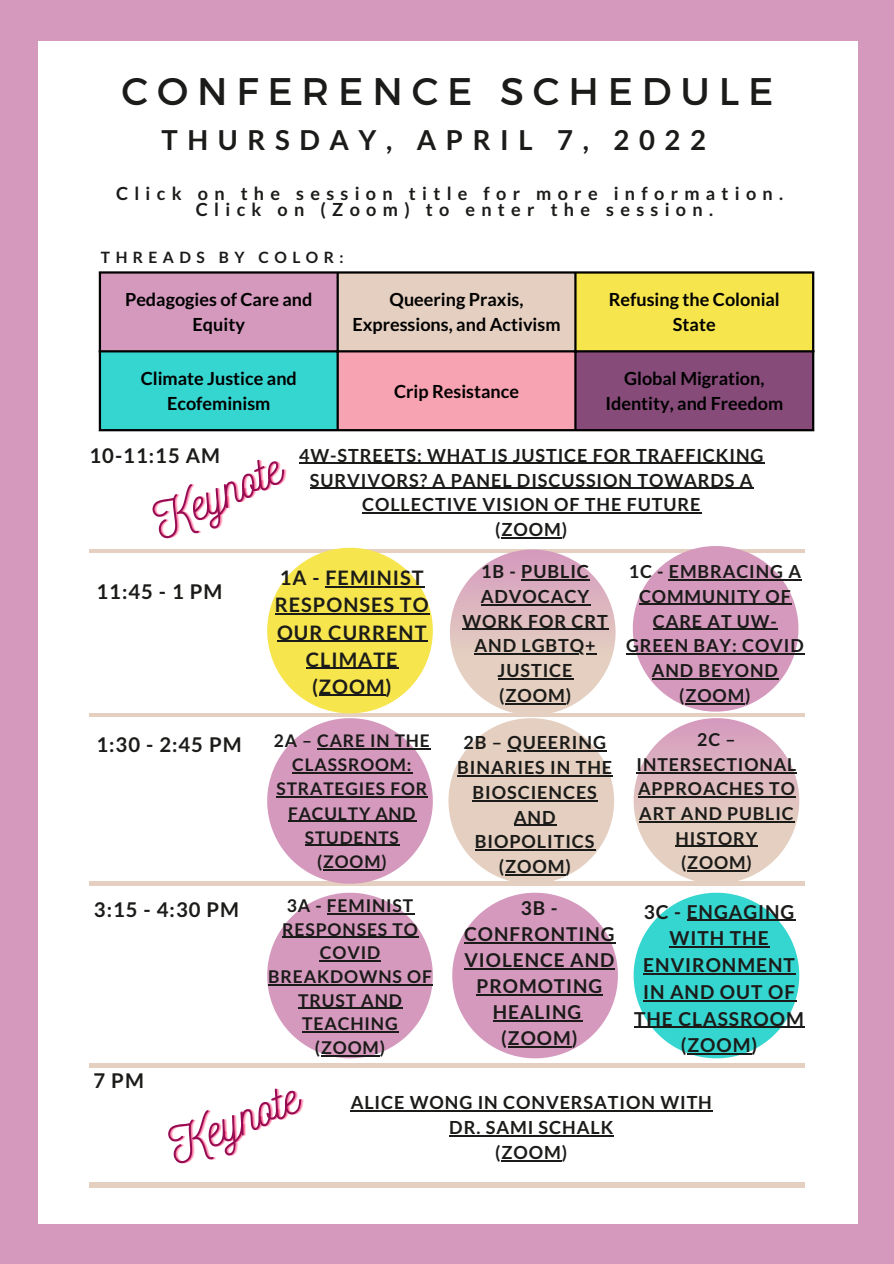
<style>
.page{position:relative;width:894px;height:1264px;background:#fff}
.page>*{position:absolute;margin:0;border:0;box-sizing:border-box;transform-origin:0 0}
.t1{font:47.85px "Nickainley";color:#960c53}
.t2{font:38.4px "Montserrat";letter-spacing:.23em;color:#1b1b19}
.t3{font:700 27.45px "Lato";letter-spacing:.35em;color:#1b1b19}
.t4{font:700 20.25px "Lato";letter-spacing:.05em;color:#1b1b19}
.t5{font:700 19.95px/27px "Lato";letter-spacing:.05em;color:#1b1b19;text-align:center}
.t6{font:700 19.2px/26.7px "Lato";letter-spacing:.05em;color:#1b1b19;text-align:center}
.t7{font:700 19.05px/26px "Lato";letter-spacing:.05em;color:#1b1b19;text-align:center}
.t8{font:700 18px/24.8px "Lato";letter-spacing:.05em;color:#1b1b19;text-align:center}
.t9{font:700 18px/24.8px "Lato";color:#000;text-align:center}
.t10{font:700 18px "Lato";letter-spacing:.35em;color:#1b1b19}
.t11{font:700 17.85px/24.8px "Lato";letter-spacing:.05em;color:#1b1b19;text-align:center}
.t12{font:700 17.7px/24.6px "Lato";letter-spacing:.05em;color:#1b1b19;text-align:center}
.t13{font:700 17.55px/23.7px "Lato";letter-spacing:.05em;color:#1b1b19;text-align:center}
.t14{font:700 17.4px/24.2px "Lato";letter-spacing:.05em;color:#1b1b19;text-align:center}
.t15{font:700 15.6px "Lato";letter-spacing:.35em;color:#1b1b19}
</style>
<div class="page">
<div style="left:0;top:0;width:893px;height:1263px;background:#d599be"></div>
<div style="left:38px;top:41px;width:818px;height:1182px;background:#fff"></div>
<hr style="left:89px;top:549px;width:715px;height:4px;background:#e4cfc0">
<hr style="left:89px;top:713px;width:715px;height:3px;background:#e4cfc0">
<hr style="left:89px;top:881px;width:715px;height:4px;background:#e4cfc0">
<hr style="left:89px;top:1063px;width:715px;height:4px;background:#e4cfc0">
<div style="left:89px;top:1182px;width:715px;height:6px;background:#e4cfc0"></div>
<div style="left:101px;top:273px;width:236px;height:77px;background:#d599be"></div>
<div style="left:338px;top:273px;width:236px;height:77px;background:#e4cfc0"></div>
<div style="left:576px;top:273px;width:236px;height:77px;background:#f6e54d"></div>
<div style="left:101px;top:352px;width:236px;height:77px;background:#35d5d0"></div>
<div style="left:338px;top:352px;width:236px;height:77px;background:#f7a3b1"></div>
<div style="left:576px;top:352px;width:236px;height:77px;background:#874b7a"></div>
<hr style="left:99px;top:273px;width:2px;height:156px;background:#000">
<hr style="left:336px;top:273px;width:3px;height:156px;background:#000">
<hr style="left:574px;top:273px;width:2px;height:156px;background:#000">
<hr style="left:811px;top:273px;width:3px;height:156px;background:#000">
<hr style="left:99px;top:271px;width:715px;height:2px;background:#000">
<hr style="left:99px;top:350px;width:715px;height:2px;background:#000">
<hr style="left:99px;top:429px;width:715px;height:2px;background:#000">
<hr style="left:299px;top:463px;width:465px;height:1px;background:#1b1b19">
<hr style="left:310px;top:487px;width:443px;height:2px;background:#1b1b19">
<hr style="left:362px;top:512px;width:339px;height:1px;background:#1b1b19">
<hr style="left:501px;top:537px;width:60px;height:1px;background:#1b1b19">
<svg style="left:632px;top:546px;width:166px;height:165px"></svg>
<hr style="left:668px;top:579px;width:133px;height:1px;background:#1b1b19">
<hr style="left:638px;top:604px;width:153px;height:1px;background:#1b1b19">
<hr style="left:652px;top:628px;width:125px;height:1px;background:#1b1b19">
<hr style="left:625px;top:653px;width:179px;height:1px;background:#1b1b19">
<hr style="left:651px;top:678px;width:127px;height:1px;background:#1b1b19">
<hr style="left:685px;top:703px;width:60px;height:1px;background:#1b1b19">
<svg style="left:267px;top:548px;width:165px;height:335px"></svg>
<hr style="left:317px;top:748px;width:113px;height:1px;background:#1b1b19">
<hr style="left:292px;top:772px;width:120px;height:1px;background:#1b1b19">
<hr style="left:276px;top:796px;width:152px;height:1px;background:#1b1b19">
<hr style="left:288px;top:820px;width:128px;height:1px;background:#1b1b19">
<hr style="left:305px;top:844px;width:94px;height:2px;background:#1b1b19">
<hr style="left:323px;top:869px;width:58px;height:1px;background:#1b1b19">
<svg style="left:448px;top:549px;width:167px;height:332px"></svg>
<hr style="left:507px;top:750px;width:99px;height:1px;background:#1b1b19">
<hr style="left:457px;top:775px;width:156px;height:1px;background:#1b1b19">
<hr style="left:472px;top:800px;width:125px;height:1px;background:#1b1b19">
<hr style="left:513px;top:824px;width:43px;height:1px;background:#1b1b19">
<hr style="left:475px;top:849px;width:120px;height:1px;background:#1b1b19">
<hr style="left:505px;top:874px;width:60px;height:1px;background:#1b1b19">
<svg style="left:633px;top:718px;width:166px;height:163px"></svg>
<hr style="left:636px;top:772px;width:161px;height:1px;background:#1b1b19">
<hr style="left:638px;top:796px;width:157px;height:1px;background:#1b1b19">
<hr style="left:639px;top:821px;width:155px;height:1px;background:#1b1b19">
<hr style="left:675px;top:845px;width:83px;height:1px;background:#1b1b19">
<hr style="left:687px;top:870px;width:59px;height:1px;background:#1b1b19">
<svg style="left:267px;top:892px;width:165px;height:166px"></svg>
<hr style="left:327px;top:913px;width:87px;height:1px;background:#1b1b19">
<hr style="left:282px;top:936px;width:136px;height:1px;background:#1b1b19">
<hr style="left:320px;top:960px;width:61px;height:1px;background:#1b1b19">
<hr style="left:268px;top:984px;width:164px;height:1px;background:#1b1b19">
<hr style="left:298px;top:1007px;width:104px;height:1px;background:#1b1b19">
<hr style="left:302px;top:1031px;width:96px;height:1px;background:#1b1b19">
<hr style="left:321px;top:1054px;width:59px;height:2px;background:#1b1b19">
<svg style="left:452px;top:892px;width:165px;height:166px"></svg>
<hr style="left:464px;top:942px;width:151px;height:1px;background:#1b1b19">
<hr style="left:464px;top:968px;width:151px;height:1px;background:#1b1b19">
<hr style="left:476px;top:994px;width:127px;height:1px;background:#1b1b19">
<hr style="left:492px;top:1020px;width:90px;height:1px;background:#1b1b19">
<hr style="left:508px;top:1046px;width:63px;height:1px;background:#1b1b19">
<svg style="left:633px;top:892px;width:166px;height:166px"></svg>
<hr style="left:686px;top:919px;width:109px;height:2px;background:#1b1b19">
<hr style="left:669px;top:946px;width:100px;height:1px;background:#1b1b19">
<hr style="left:643px;top:973px;width:152px;height:1px;background:#1b1b19">
<hr style="left:642px;top:1000px;width:153px;height:1px;background:#1b1b19">
<hr style="left:634px;top:1026px;width:170px;height:1px;background:#1b1b19">
<hr style="left:687px;top:1053px;width:64px;height:1px;background:#1b1b19">
<hr style="left:350px;top:1110px;width:362px;height:1px;background:#1b1b19">
<hr style="left:449px;top:1135px;width:165px;height:1px;background:#1b1b19">
<hr style="left:501px;top:1160px;width:60px;height:1px;background:#1b1b19">
<p class="t2" style="left:122px;top:66px;width:653px">CONFERENCE SCHEDULE</p>
<p class="t3" style="left:161px;top:123px;width:546px">THURSDAY, APRIL 7, 2022</p>
<p class="t10" style="left:116px;top:182px;width:668px">Click on the session title for more information.</p>
<p class="t10" style="left:196px;top:198px;width:518px">Click on (Zoom) to enter the session.</p>
<p class="t15" style="left:101px;top:247px;width:244px">THREADS BY COLOR:</p>
<p class="t9" style="left:125px;top:287px;width:189px">Pedagogies of Care and<br>Equity</p>
<p class="t9" style="left:352px;top:287px;width:209px">Queering Praxis,<br>Expressions, and Activism</p>
<p class="t9" style="left:608px;top:287px;width:172px">Refusing the Colonial<br>State</p>
<p class="t9" style="left:141px;top:366px;width:158px">Climate Justice and<br>Ecofeminism</p>
<p class="t9" style="left:605px;top:366px;width:179px">Global Migration,<br>Identity, and Freedom</p>
<p class="t9" style="left:394px;top:378px;width:126px">Crip Resistance</p>
<p class="t4" style="left:89px;top:443px;width:132px">10-11:15 AM</p>
<p class="t8" style="left:299px;top:442px;width:466px">4W-STREETS: WHAT IS JUSTICE FOR TRAFFICKING<br>SURVIVORS? A PANEL DISCUSSION TOWARDS A<br>COLLECTIVE VISION OF THE FUTURE</p>
<p class="t8" style="left:495px;top:516px;width:73px">(ZOOM)</p>
<p class="t5" style="left:275px;top:564px;width:155px">1A - FEMINIST<br>RESPONSES TO<br>OUR CURRENT<br>CLIMATE</p>
<p class="t5" style="left:312px;top:672px;width:81px">(ZOOM)</p>
<p class="t1" style="left:142px;top:495px;width:138px;rotate:-25deg">Keynote</p>
<p class="t11" style="left:625px;top:558px;width:179px">1C - EMBRACING A<br>COMMUNITY OF<br>CARE AT UW-<br>GREEN BAY: COVID<br>AND BEYOND</p>
<p class="t11" style="left:679px;top:682px;width:73px">(ZOOM)</p>
<p class="t8" style="left:462px;top:558px;width:147px">1B - PUBLIC<br>ADVOCACY<br>WORK FOR CRT<br>AND LGBTQ+<br>JUSTICE</p>
<p class="t8" style="left:499px;top:682px;width:73px">(ZOOM)</p>
<p class="t4" style="left:96px;top:578px;width:127px">11:45 - 1 PM</p>
<p class="t4" style="left:96px;top:732px;width:146px">1:30 - 2:45 PM</p>
<p class="t4" style="left:94px;top:896px;width:146px">3:15 - 4:30 PM</p>
<p class="t14" style="left:274px;top:728px;width:157px">2A – CARE IN THE<br>CLASSROOM:<br>STRATEGIES FOR<br>FACULTY AND<br>STUDENTS</p>
<p class="t14" style="left:317px;top:849px;width:71px">(ZOOM)</p>
<p class="t13" style="left:268px;top:893px;width:165px">3A - FEMINIST<br>RESPONSES TO<br>COVID<br>BREAKDOWNS OF<br>TRUST AND<br>TEACHING</p>
<p class="t13" style="left:315px;top:1035px;width:72px">(ZOOM)</p>
<p class="t8" style="left:457px;top:730px;width:156px">2B – QUEERING<br>BINARIES IN THE<br>BIOSCIENCES<br>AND<br>BIOPOLITICS</p>
<p class="t8" style="left:498px;top:853px;width:73px">(ZOOM)</p>
<p class="t7" style="left:464px;top:894px;width:152px">3B -<br>CONFRONTING<br>VIOLENCE AND<br>PROMOTING<br>HEALING</p>
<p class="t7" style="left:501px;top:1024px;width:78px">(ZOOM)</p>
<p class="t12" style="left:636px;top:727px;width:161px">2C –<br>INTERSECTIONAL<br>APPROACHES TO<br>ART AND PUBLIC<br>HISTORY</p>
<p class="t12" style="left:681px;top:850px;width:72px">(ZOOM)</p>
<p class="t6" style="left:634px;top:897px;width:171px">3C - ENGAGING<br>WITH THE<br>ENVIRONMENT<br>IN AND OUT OF<br>THE CLASSROOM</p>
<p class="t6" style="left:680px;top:1031px;width:78px">(ZOOM)</p>
<p class="t4" style="left:94px;top:1067px;width:52px">7 PM</p>
<p class="t1" style="left:158px;top:1119px;width:138px;rotate:-23deg">Keynote</p>
<p class="t8" style="left:350px;top:1090px;width:362px">ALICE WONG IN CONVERSATION WITH<br>DR. SAMI SCHALK</p>
<p class="t8" style="left:495px;top:1139px;width:73px">(ZOOM)</p>
</div>
